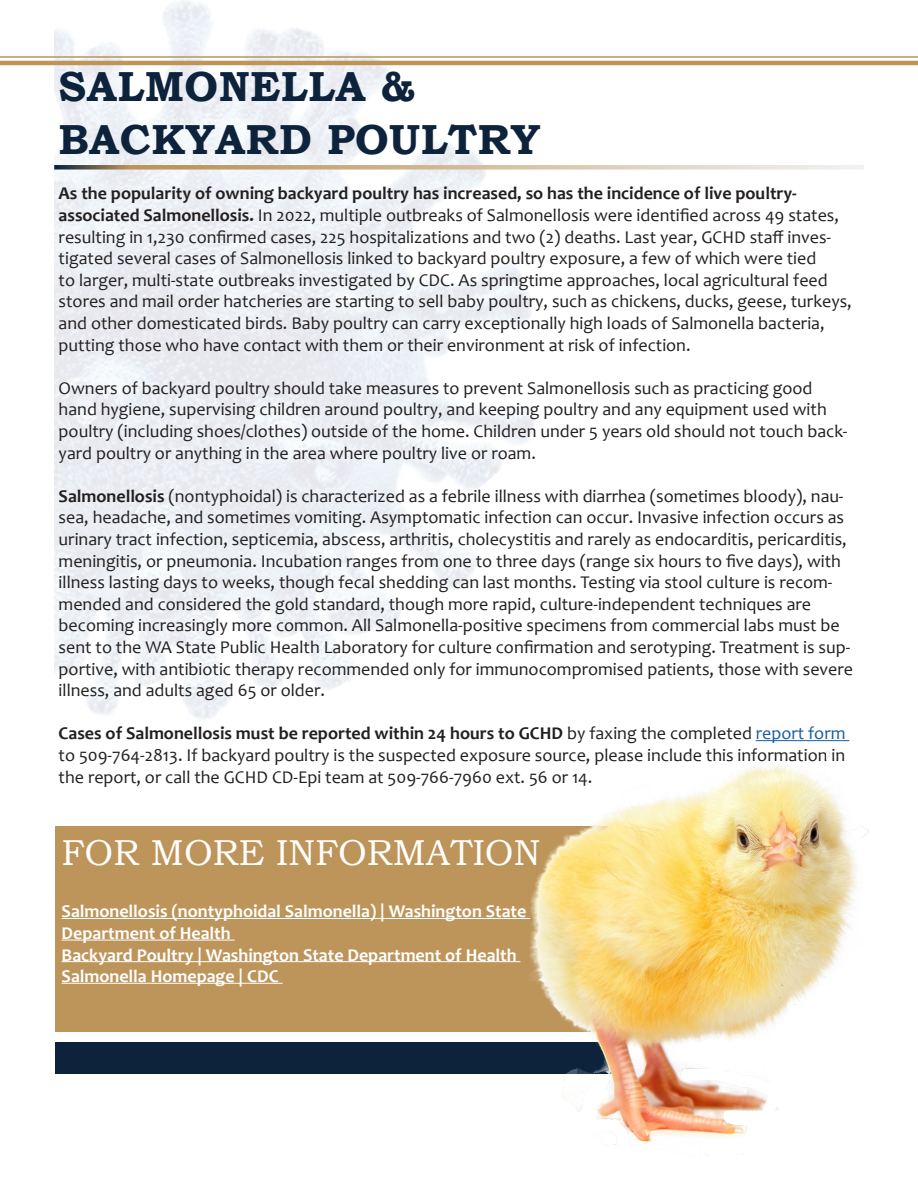
<style>
.page{position:relative;width:918px;height:1188px;background:#fff}
.page>*{position:absolute;margin:0;border:0;box-sizing:border-box;transform-origin:0 0}
.t1{font:700 42px "Bookman Old Style";letter-spacing:.01em;color:#0d233c}
.t2{font:36px "Bookman Old Style";color:#fff}
.t3{font:18px/21.6px "Candara";color:#231f20}
.t4{font:700 18px "Candara";color:#fff}
.t5{font:700 18px "Candara";color:#231f20}
.s1{font-weight:700}
.s2{color:#175d9e}
</style>
<div class="page">
<div style="left:56px;top:827px;width:568px;height:205px;background:#bd955b"></div>
<hr style="left:0;top:56px;width:918px;height:2px;background:#bd955b">
<hr style="left:0;top:61px;width:918px;height:4px;background:#bd955b">
<svg style="left:54px;top:165px;width:810px;height:5px;background:#cebda3"></svg>
<hr style="left:62px;top:918px;width:468px;height:1px;background:#fff">
<hr style="left:62px;top:940px;width:173px;height:1px;background:#fff">
<hr style="left:62px;top:961px;width:458px;height:1px;background:#fff">
<hr style="left:62px;top:983px;width:221px;height:1px;background:#fff">
<div style="left:56px;top:1042px;width:568px;height:32px;background:#0d233c"></div>
<img style="left:385px;top:740px;width:484px;height:416px">
<p class="t1" style="left:59px;top:57px;width:357px">SALMONELLA &amp;</p>
<p class="t1" style="left:59px;top:109px;width:483px">BACKYARD POULTRY</p>
<p class="t5" style="left:59px;top:182px;width:740px">As the popularity of owning backyard poultry has increased, so has the incidence of live poultry-</p>
<p class="t3" style="left:59px;top:204px;width:795px"><span class="s1">associated Salmonellosis.</span> In 2022, multiple outbreaks of Salmonellosis were identified across 49 states, resulting in 1,230 confirmed cases, 225 hospitalizations and two (2) deaths. Last year, GCHD staff inves&shy;tigated several cases of Salmonellosis linked to backyard poultry exposure, a few of which were tied<br>to larger, multi-state outbreaks investigated by CDC. As springtime approaches, local agricultural feed stores and mail order hatcheries are starting to sell baby poultry, such as chickens, ducks, geese, turkeys, and other domesticated birds. Baby poultry can carry exceptionally high loads of Salmonella bacteria, putting those who have contact with them or their environment at risk of infection.</p>
<p class="t3" style="left:59px;top:377px;width:790px">Owners of backyard poultry should take measures to prevent Salmonellosis such as practicing good hand hygiene, supervising children around poultry, and keeping poultry and any equipment used with poultry (including shoes/clothes) outside of the home. Children under 5 years old should not touch back&shy;yard poultry or anything in the area where poultry live or roam.</p>
<p class="t3" style="left:59px;top:485px;width:796px"><span class="s1">Salmonellosis</span> (nontyphoidal) is characterized as a febrile illness with diarrhea (sometimes bloody), nau&shy;sea, headache, and sometimes vomiting. Asymptomatic infection can occur. Invasive infection occurs as urinary tract infection, septicemia, abscess, arthritis, cholecystitis and rarely as endocarditis, pericarditis, meningitis, or pneumonia. Incubation ranges from one to three days (range six hours to five days), with illness lasting days to weeks, though fecal shedding can last months. Testing via stool culture is recom&shy;mended and considered the gold standard, though more rapid, culture-independent techniques are becoming increasingly more common. All Salmonella-positive specimens from commercial labs must be sent to the WA State Public Health Laboratory for culture confirmation and serotyping. Treatment is sup&shy;portive, with antibiotic therapy recommended only for immunocompromised patients, those with severe illness, and adults aged 65 or older.</p>
<p class="t3" style="left:59px;top:723px;width:788px;text-align:justify"><span class="s1">Cases of Salmonellosis must be reported within 24 hours to GCHD</span> by faxing the completed <span class="s2">report form </span>to 509-764-2813. If backyard poultry is the suspected exposure source, please include this information in the report, or call the GCHD CD-Epi team at 509-766-7960 ext. 56 or 14.</p>
<p class="t2" style="left:62px;top:829px;width:480px">FOR MORE INFORMATION</p>
<p class="t4" style="left:62px;top:900px;width:466px">Salmonellosis (nontyphoidal Salmonella) | Washington State</p>
<p class="t4" style="left:62px;top:922px;width:171px">Department of Health</p>
<p class="t4" style="left:62px;top:943px;width:456px">Backyard Poultry | Washington State Department of Health</p>
<p class="t4" style="left:62px;top:965px;width:219px">Salmonella Homepage | CDC</p>
</div>
